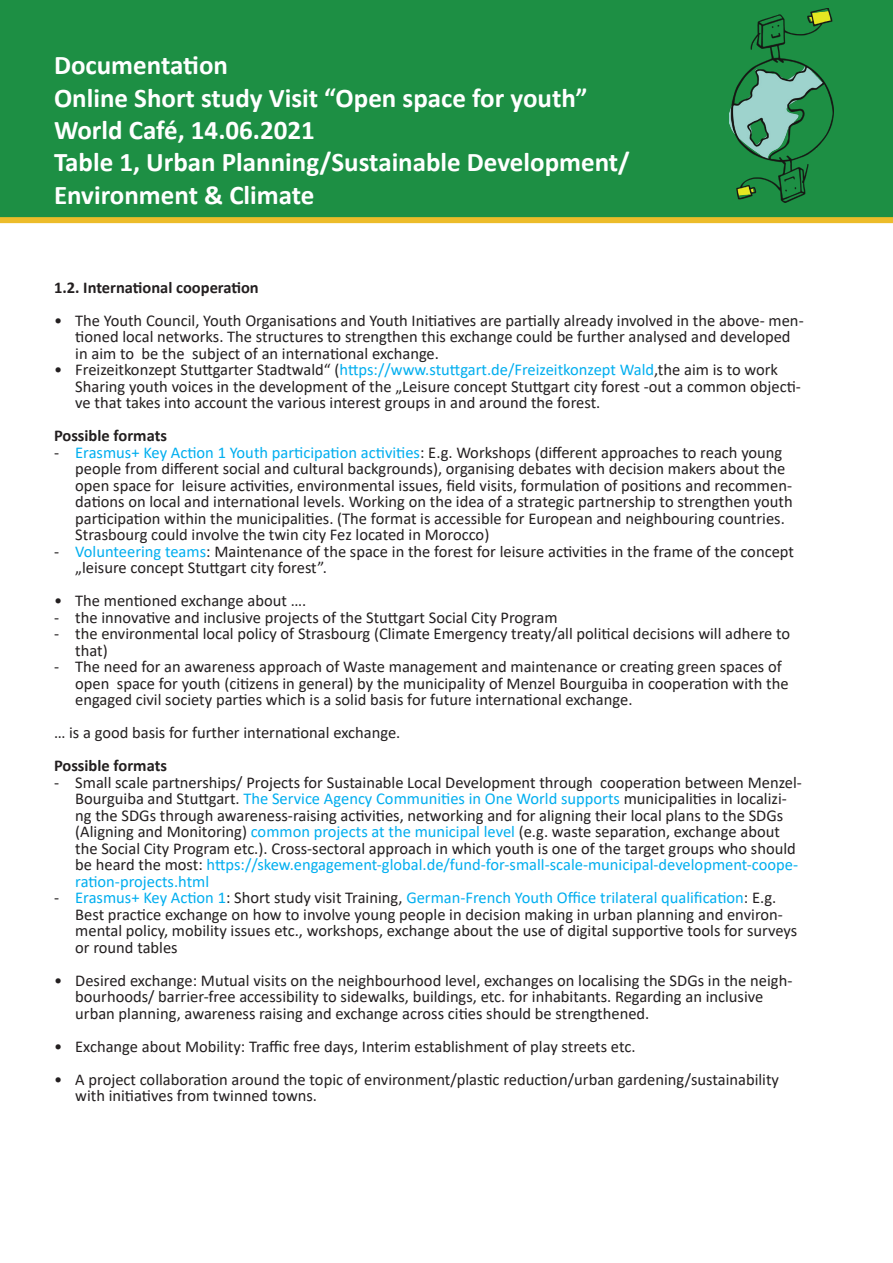
<style>
.page{position:relative;width:893px;height:1263px;background:#fff}
.page>*{position:absolute;margin:0;border:0;box-sizing:border-box;transform-origin:0 0}
.t1{font:700 27px "Calibri";color:#fff}
.t2{font:16.5px/16.5px "Calibri";color:#231f20}
.t3{font:700 16.5px "Calibri";color:#231f20}
.s1{color:#00aeef}
</style>
<div class="page">
<div style="left:0;top:0;width:893px;height:218px;background:#1d8f44"></div>
<div style="left:0;top:217px;width:893px;height:6px;background:#ecbc2a"></div>
<img style="left:730px;top:9px;width:103px;height:194px">
<p class="t1" style="left:54px;top:46px;width:176px">Documentation</p>
<p class="t1" style="left:54px;top:79px;width:535px">Online Short study Visit “Open space for youth”</p>
<p class="t1" style="left:54px;top:111px;width:262px">World Café, 14.06.2021</p>
<p class="t1" style="left:54px;top:143px;width:577px">Table 1, Urban Planning/Sustainable Development/</p>
<p class="t1" style="left:54px;top:176px;width:262px">Environment &amp; Climate</p>
<p class="t3" style="left:54px;top:276px;width:206px">1.2. International cooperation</p>
<p class="t2" style="left:75px;top:312px;width:730px;text-indent:-21px">• The Youth Council, Youth Organisations and Youth Initiatives are partially already involved in the above- men&shy;tioned local networks. The structures to strengthen this exchange could be further analysed and developed in aim to be the subject of an international exchange.</p>
<p class="t2" style="left:75px;top:361px;width:727px;text-indent:-21px">• Freizeitkonzept Stuttgarter Stadtwald“ (<span class="s1">https://www.stuttgart.de/Freizeitkonzept Wald</span>,the aim is to work<br>Sharing youth voices in the development of the „Leisure concept Stuttgart city forest -out a common objecti&shy;ve that takes into account the various interest groups in and around the forest.</p>
<p class="t3" style="left:54px;top:424px;width:114px">Possible formats</p>
<p class="t2" style="left:75px;top:444px;width:719px;text-indent:-21px">- <span class="s1">Erasmus+ Key Action 1 Youth participation activities</span>: E.g. Workshops (different approaches to reach young people from different social and cultural backgrounds), organising debates with decision makers about the open space for leisure activities, environmental issues, field visits, formulation of positions and recommen&shy;dations on local and international levels. Working on the idea of a strategic partnership to strengthen youth participation within the municipalities. (The format is accessible for European and neighbouring countries.<br>Strasbourg could involve the twin city Fez located in Morocco)</p>
<p class="t2" style="left:75px;top:543px;width:720px;text-indent:-21px">- <span class="s1">Volunteering teams</span>: Maintenance of the space in the forest for leisure activities in the frame of the concept „leisure concept Stuttgart city forest”.</p>
<p class="t2" style="left:54px;top:592px;width:254px">• The mentioned exchange about ….</p>
<p class="t2" style="left:54px;top:609px;width:505px">- the innovative and inclusive projects of the Stuttgart Social City Program</p>
<p class="t2" style="left:75px;top:625px;width:717px;text-indent:-21px">- the environmental local policy of Strasbourg (Climate Emergency treaty/all political decisions will adhere to that)</p>
<p class="t2" style="left:75px;top:658px;width:715px;text-indent:-21px">- The need for an awareness approach of Waste management and maintenance or creating green spaces of open space for youth (citizens in general) by the municipality of Menzel Bourguiba in cooperation with the engaged civil society parties which is a solid basis for future international exchange.</p>
<p class="t2" style="left:54px;top:724px;width:348px">… is a good basis for further international exchange.</p>
<p class="t3" style="left:54px;top:754px;width:114px">Possible formats</p>
<p class="t2" style="left:75px;top:774px;width:728px;text-indent:-21px">- Small scale partnerships/ Projects for Sustainable Local Development through cooperation between Menzel-Bourguiba and Stuttgart. <span class="s1">The Service Agency Communities in One World supports</span> municipalities in localizi&shy;ng the SDGs through awareness-raising activities, networking and for aligning their local plans to the SDGs (Aligning and Monitoring) <span class="s1">common projects at the municipal level</span> (e.g. waste separation, exchange about the Social City Program etc.). Cross-sectoral approach in which youth is one of the target groups who should be heard the most: <span class="s1">https://skew.engagement-global.de/fund-for-small-scale-municipal-development-coope&shy;ration-projects.html</span></p>
<p class="t2" style="left:75px;top:889px;width:723px;text-indent:-21px">- <span class="s1">Erasmus+ Key Action 1</span>: Short study visit Training, <span class="s1">German-French Youth Office trilateral qualification</span>: E.g.<br>Best practice exchange on how to involve young people in decision making in urban planning and environ&shy;mental policy, mobility issues etc., workshops, exchange about the use of digital supportive tools for surveys or round tables</p>
<p class="t2" style="left:75px;top:972px;width:719px;text-indent:-21px">• Desired exchange: Mutual visits on the neighbourhood level, exchanges on localising the SDGs in the neigh&shy;bourhoods/ barrier-free accessibility to sidewalks, buildings, etc. for inhabitants. Regarding an inclusive urban planning, awareness raising and exchange across cities should be strengthened.</p>
<p class="t2" style="left:54px;top:1038px;width:583px">• Exchange about Mobility: Traffic free days, Interim establishment of play streets etc.</p>
<p class="t2" style="left:75px;top:1071px;width:705px;text-indent:-21px">• A project collaboration around the topic of environment/plastic reduction/urban gardening/sustainability with initiatives from twinned towns.</p>
</div>
